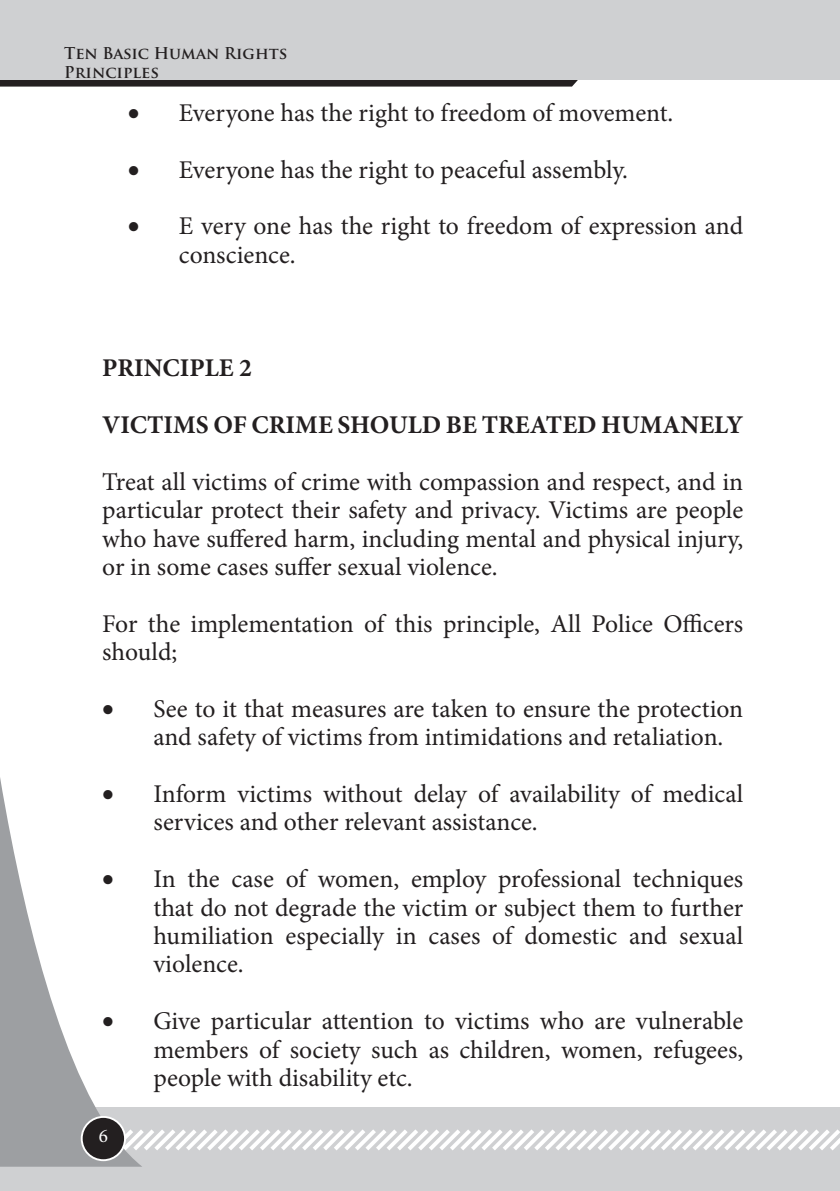
<style>
.page{position:relative;width:840px;height:1191px;background:#fff}
.page>*{position:absolute;margin:0;border:0;box-sizing:border-box;transform-origin:0 0}
.t1{font:25.6px/28.4px "Minion Pro";color:#231f20}
.t2{font:700 25.6px "Minion Pro";color:#231f20}
.t3{font:19.2px "Minion Pro";color:#fff}
.t4{font:700 15.8px/19px "Trajan Pro";color:#231f20}
</style>
<div class="page">
<div style="left:0;top:1107px;width:839px;height:84px;background:#cfd0d2"></div>
<svg style="left:142px;top:1129px;width:697px;height:21px"></svg>
<svg style="left:0;top:777px;width:142px;height:389px"></svg>
<div style="left:82px;top:1117px;width:43px;height:43px;background:#231f20;border-radius:50%"></div>
<div style="left:81px;top:1116px;width:45px;height:45px;border:2px solid #fff;border-radius:50%"></div>
<svg style="left:0;top:79px;width:649px;height:8px;background:#585556"></svg>
<div style="left:0;top:0;width:839px;height:79px;background:#cfd0d2"></div>
<p class="t4" style="left:64px;top:44px;width:224px">Ten Basic Human Rights<br>Principles</p>
<p class="t1" style="left:128px;top:98px;width:546px">• Everyone has the right to freedom of movement.</p>
<p class="t1" style="left:128px;top:155px;width:501px">• Everyone has the right to peaceful assembly.</p>
<p class="t1" style="left:179px;top:212px;width:565px;text-indent:-51px">• E very one has the right to freedom of expression and conscience.</p>
<p class="t2" style="left:102px;top:350px;width:151px">PRINCIPLE 2</p>
<p class="t2" style="left:102px;top:407px;width:642px">VICTIMS OF CRIME SHOULD BE TREATED HUMANELY</p>
<p class="t1" style="left:102px;top:467px;width:642px;text-align:justify">Treat all victims of crime with compassion and respect, and in particular protect their safety and privacy. Victims are people who have suffered harm, including mental and physical injury, or in some cases suffer sexual violence.</p>
<p class="t1" style="left:102px;top:609px;width:642px">For the implementation of this principle, All Police Officers should;</p>
<p class="t1" style="left:153px;top:694px;width:591px;text-indent:-51px">• See to it that measures are taken to ensure the protection and safety of victims from intimidations and retaliation.</p>
<p class="t1" style="left:153px;top:779px;width:591px;text-indent:-51px">• Inform victims without delay of availability of medical services and other relevant assistance.</p>
<p class="t1" style="left:153px;top:865px;width:591px;text-align:justify;text-indent:-51px">• In the case of women, employ professional techniques that do not degrade the victim or subject them to further humiliation especially in cases of domestic and sexual violence.</p>
<p class="t1" style="left:153px;top:1007px;width:591px;text-align:justify;text-indent:-51px">• Give particular attention to victims who are vulnerable members of society such as children, women, refugees, people with disability etc.</p>
<p class="t3" style="left:99px;top:1122px;width:11px">6</p>
</div>
